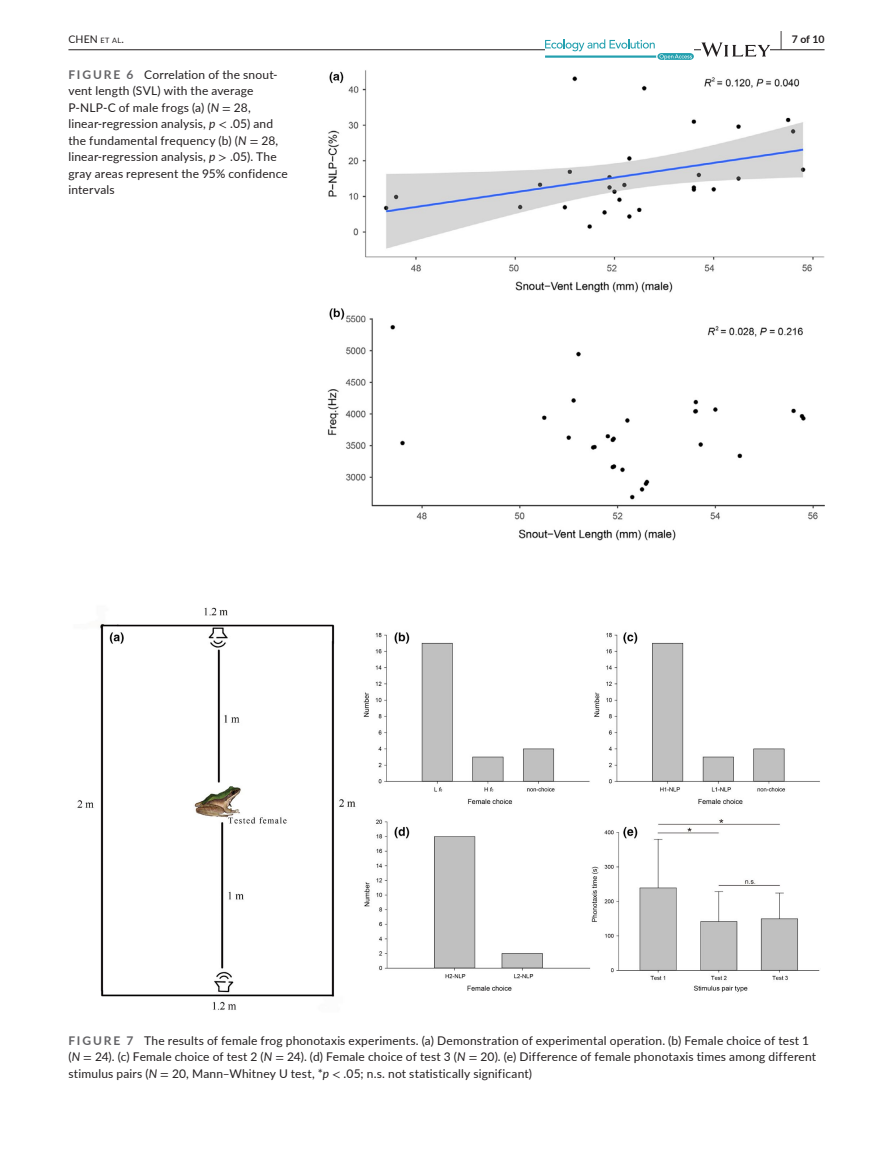
<style>
.page{position:relative;width:893px;height:1174px;background:#fff}
.page>*{position:absolute;margin:0;border:0;box-sizing:border-box;transform-origin:0 0}
.t1{font:12px/16.5px "Lato";letter-spacing:.015em;color:#231f20}
.t2{font:10.5px "Lato";color:#231f20}
.t3{font:700 10.5px "Lato";color:#231f20}
.s1{font-size:7.35px}
.s2{font-size:19.5px}
.s3{font-weight:700;color:#636366}
.s4{font-style:italic}
.s5{font-family:"STIX Two Text"}
</style>
<div class="page">
<hr style="left:68px;top:49px;width:756px;height:1px;background:#231f20">
<svg style="left:545px;top:39px;width:149px;height:21px"></svg>
<svg style="left:701px;top:42px;width:69px;height:15px"></svg>
<img style="left:327px;top:70px;width:497px;height:471px">
<img style="left:77px;top:607px;width:743px;height:403px">
<p class="t2" style="left:68px;top:31px;width:57px">CHEN <span class="s1">et al</span>.</p>
<p class="t3" style="left:780px;top:31px;width:46px"><span class="s2">|</span> 7 of 10</p>
<p class="t1" style="left:68px;top:66px;width:221px"><span class="s3">FIGURE 6</span> Correlation of the snout&shy;vent length (SVL) with the average P-NLP-C of male frogs (a) (<span class="s4">N</span> <span class="s5">=</span> 28, linear-regression analysis, <span class="s4">p</span> <span class="s5">&lt;</span> .05) and the fundamental frequency (b) (<span class="s4">N</span> <span class="s5">=</span> 28, linear-regression analysis, <span class="s4">p</span> <span class="s5">&gt;</span> .05). The gray areas represent the 95% confidence intervals</p>
<p class="t1" style="left:68px;top:1031px;width:749px"><span class="s3">FIGURE 7</span> The results of female frog phonotaxis experiments. (a) Demonstration of experimental operation. (b) Female choice of test 1 (<span class="s4">N</span> <span class="s5">=</span> 24). (c) Female choice of test 2 (<span class="s4">N</span> <span class="s5">=</span> 24). (d) Female choice of test 3 (<span class="s4">N</span> <span class="s5">=</span> 20). (e) Difference of female phonotaxis times among different stimulus pairs (<span class="s4">N</span> <span class="s5">=</span> 20, Mann–Whitney U test, *<span class="s4">p</span> <span class="s5">&lt;</span> .05; n.s. not statistically significant)</p>
</div>
